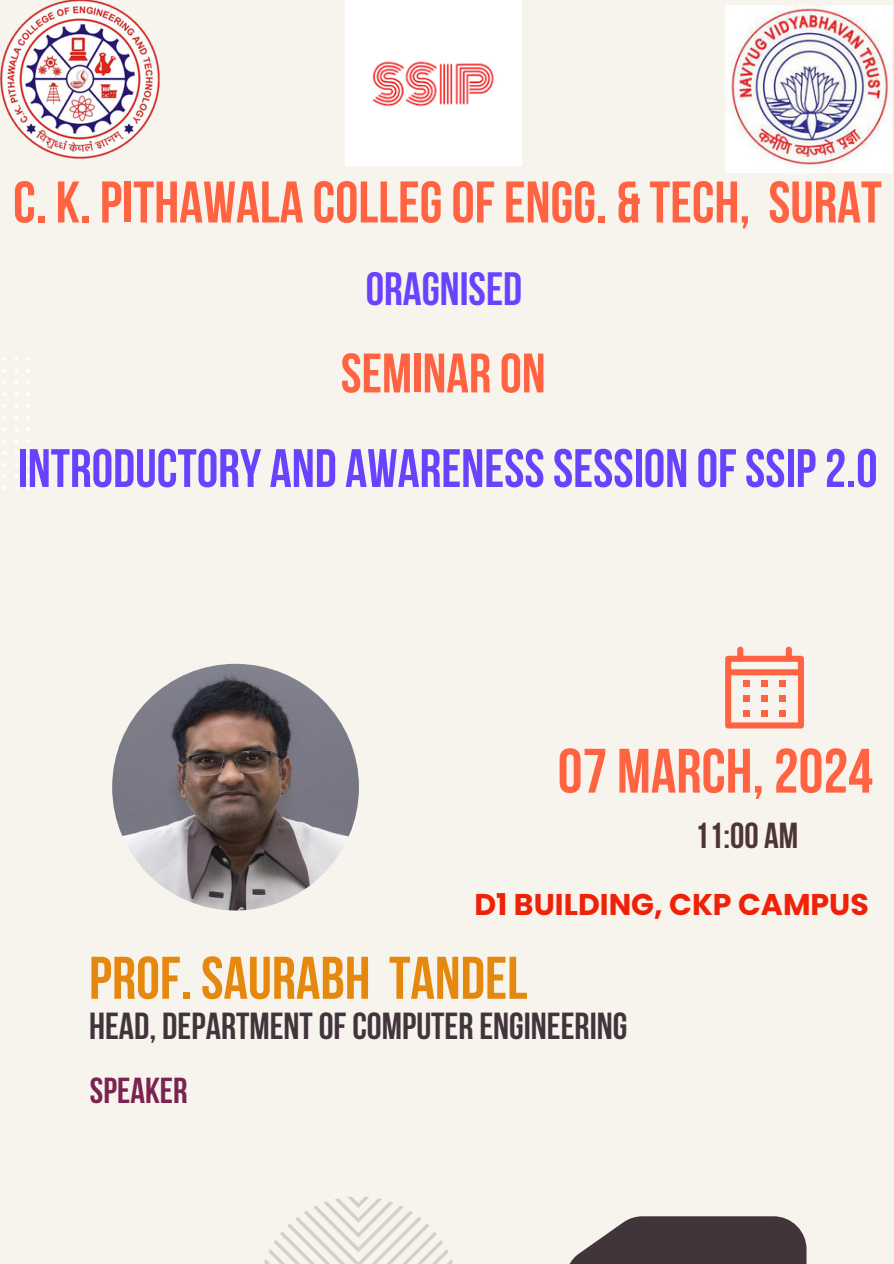
<style>
.page{position:relative;width:894px;height:1264px;background:#fff}
.page>*{position:absolute;margin:0;border:0;box-sizing:border-box;transform-origin:0 0}
.t1{font:700 62.55px "Bebas Neue";color:#ff6342}
.t2{font:700 60px "Bebas Neue";color:#e4880e}
.t3{font:700 58.5px "Bebas Neue";color:#ff6342}
.t4{font:700 55.5px "Bebas Neue";color:#ff6342}
.t5{font:700 54px "Bebas Neue";color:#6842ff}
.t6{font:700 46.5px "Bebas Neue";color:#6842ff}
.t7{font:700 37.5px "Bebas Neue";color:#42343b}
.t8{font:700 36px "Bebas Neue";color:#4d3532}
.t9{font:700 36px "Bebas Neue";color:#7b234f}
.t10{font:700 30px "Poppins";color:#ef2108}
</style>
<div class="page">
<div style="left:0;top:0;width:893px;height:1263px;background:#f7f4ee"></div>
<svg style="left:3px;top:358px;width:27px;height:132px"></svg>
<svg style="left:725px;top:646px;width:78px;height:82px"></svg>
<svg style="left:570px;top:1216px;width:236px;height:47px;background:#5d5055"></svg>
<svg style="left:112px;top:663px;width:247px;height:248px"></svg>
<svg style="left:264px;top:1196px;width:189px;height:67px"></svg>
<img style="left:1px;top:0;width:158px;height:159px">
<img style="left:345px;top:0;width:176px;height:165px">
<img style="left:725px;top:6px;width:166px;height:166px">
<p class="t3" style="left:13px;top:178px;width:870px">C. K.PITHAWALA COLLEG OF ENGG. &amp; TECH, SURAT</p>
<p class="t6" style="left:365px;top:270px;width:158px">ORAGNISED</p>
<p class="t4" style="left:341px;top:351px;width:206px">SEMINAR ON</p>
<p class="t5" style="left:17px;top:446px;width:861px">INTRODUCTORY AND AWARENESS SESSION OFSSIP 2.0</p>
<p class="t1" style="left:557px;top:745px;width:316px">07 MARCH, 2024</p>
<p class="t8" style="left:694px;top:820px;width:105px">11:00 AM</p>
<p class="t10" style="left:474px;top:883px;width:396px">D1 BUILDING, CKP CAMPUS</p>
<p class="t2" style="left:89px;top:953px;width:440px">PROF. SAURABH TANDEL</p>
<p class="t7" style="left:89px;top:1011px;width:539px">HEAD, DEPARTMENT OFCOMPUTER ENGINEERING</p>
<p class="t9" style="left:90px;top:1076px;width:99px">SPEAKER</p>
</div>
